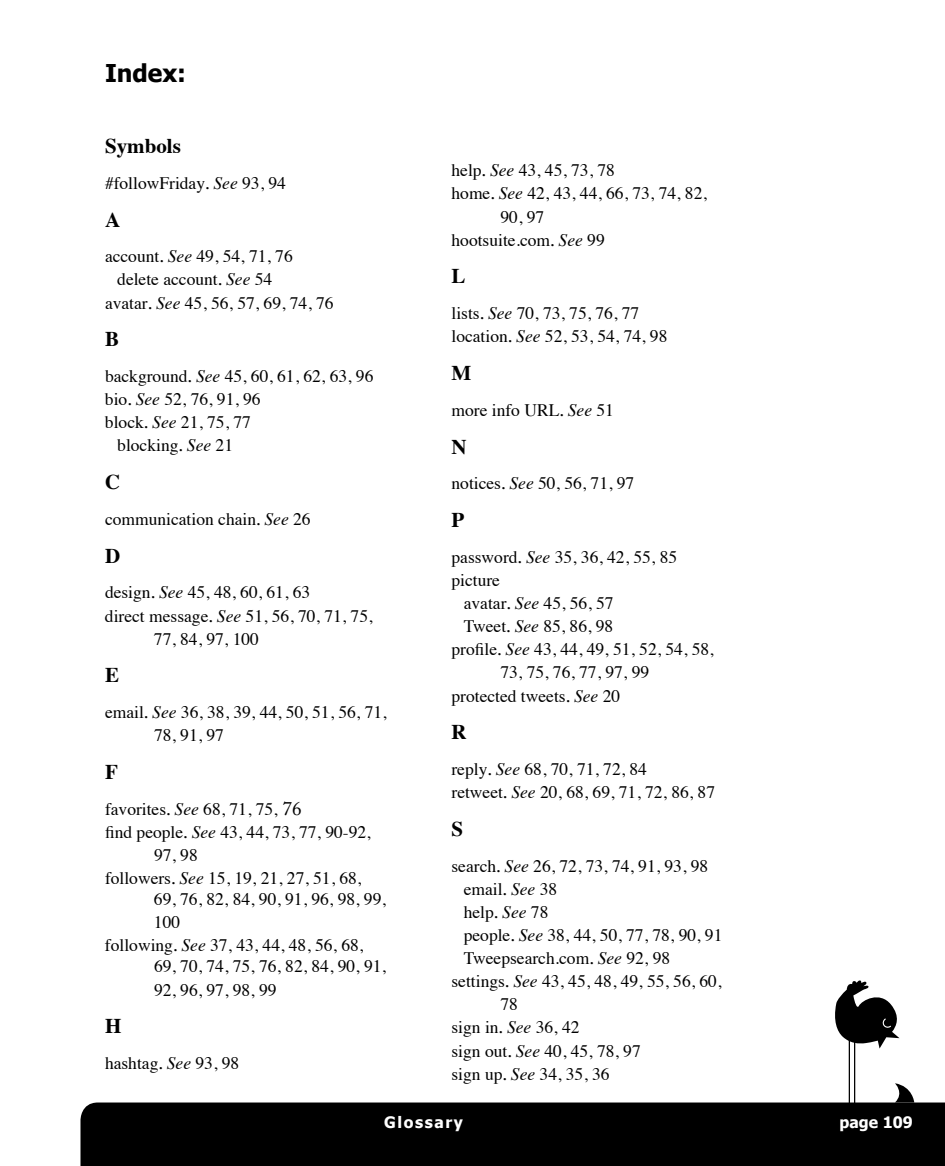
<style>
.page{position:relative;width:945px;height:1166px;background:#fff}
.page>*{position:absolute;margin:0;border:0;box-sizing:border-box;transform-origin:0 0}
.t1{font:700 24.5px "Tahoma";color:#000}
.t2{font:700 21px "Times";color:#000}
.t3{font:17.5px/23.1px "Times";color:#000}
.t4{font:700 15.75px "Tahoma";letter-spacing:.1em;color:#fff}
.s1{font-family:"Adobe Caslon Pro";font-size:19.25px}
.s2{font-style:italic}
</style>
<div class="page">
<hr style="left:849px;top:1039px;width:1px;height:77px;background:#000">
<hr style="left:854px;top:1039px;width:1px;height:77px;background:#000">
<svg style="left:835px;top:980px;width:65px;height:68px"></svg>
<div style="left:80px;top:1102px;width:865px;height:64px;background:#000"></div>
<svg style="left:895px;top:1083px;width:19px;height:19px"></svg>
<p class="t1" style="left:105px;top:56px;width:83px">Index:</p>
<p class="t2" style="left:105px;top:126px;width:77px">Symbols</p>
<p class="t3" style="left:105px;top:170px;width:182px">#followFriday<span class="s1">.</span> <span class="s2">See</span> 93, 94</p>
<p class="t2" style="left:105px;top:199px;width:17px">A</p>
<p class="t3" style="left:105px;top:243px;width:189px">account<span class="s1">.</span> <span class="s2">See</span> 49, 54, 71, 76</p>
<p class="t3" style="left:117px;top:266px;width:157px">delete account<span class="s1">.</span> <span class="s2">See</span> 54</p>
<p class="t3" style="left:105px;top:289px;width:230px">avatar<span class="s1">.</span> <span class="s2">See</span> 45, 56, 57, 69, 74, 76</p>
<p class="t2" style="left:105px;top:319px;width:16px">B</p>
<p class="t3" style="left:105px;top:363px;width:270px">background<span class="s1">.</span> <span class="s2">See</span> 45, 60, 61, 62, 63, 96</p>
<p class="t3" style="left:105px;top:386px;width:157px">bio<span class="s1">.</span> <span class="s2">See</span> 52, 76, 91, 96</p>
<p class="t3" style="left:105px;top:409px;width:147px">block<span class="s1">.</span> <span class="s2">See</span> 21, 75, 77</p>
<p class="t3" style="left:117px;top:432px;width:117px">blocking<span class="s1">.</span> <span class="s2">See</span> 21</p>
<p class="t2" style="left:105px;top:462px;width:17px">C</p>
<p class="t3" style="left:105px;top:506px;width:207px">communication chain<span class="s1">.</span> <span class="s2">See</span> 26</p>
<p class="t2" style="left:105px;top:535px;width:17px">D</p>
<p class="t3" style="left:105px;top:579px;width:207px">design<span class="s1">.</span> <span class="s2">See</span> 45, 48, 60, 61, 63</p>
<p class="t3" style="left:105px;top:602px;width:269px">direct message<span class="s1">.</span> <span class="s2">See</span> 51, 56, 70, 71, 75,</p>
<p class="t3" style="left:154px;top:625px;width:106px">77, 84, 97, 100</p>
<p class="t2" style="left:105px;top:655px;width:16px">E</p>
<p class="t3" style="left:154px;top:699px;width:234px;text-indent:-49px">email<span class="s1">.</span> <span class="s2">See</span> 36, 38, 39, 44, 50, 51, 56, 71,<br>78, 91, 97</p>
<p class="t2" style="left:105px;top:752px;width:14px">F</p>
<p class="t3" style="left:105px;top:796px;width:198px">favorites<span class="s1">.</span> <span class="s2">See</span> 68, 71, 75, <span class="s1">76</span></p>
<p class="t3" style="left:105px;top:819px;width:267px">find people<span class="s1">.</span> <span class="s2">See</span> 43, 44, 73, 77, 90-92,</p>
<p class="t3" style="left:154px;top:842px;width:45px">97, 98</p>
<p class="t3" style="left:105px;top:865px;width:258px">followers<span class="s1">.</span> <span class="s2">See</span> 15, 19, 21, 27, 51, 68,</p>
<p class="t3" style="left:154px;top:886px;width:233px">69, 76, 82, 84, 90, 91, 96, 98, 99,</p>
<p class="t3" style="left:154px;top:909px;width:28px">100</p>
<p class="t3" style="left:105px;top:932px;width:260px">following<span class="s1">.</span> <span class="s2">See</span> 37, 43, 44, 48, 56, 68,</p>
<p class="t3" style="left:154px;top:953px;width:233px">69, 70, 74, 75, 76, 82, 84, 90, 91,<br>92, 96, 97, 98, 99</p>
<p class="t2" style="left:105px;top:1006px;width:18px">H</p>
<p class="t3" style="left:105px;top:1050px;width:136px">hashtag<span class="s1">.</span> <span class="s2">See</span> 93, 98</p>
<p class="t3" style="left:452px;top:157px;width:165px">help<span class="s1">.</span> <span class="s2">See</span> 43, 45, 73, 78</p>
<p class="t3" style="left:452px;top:180px;width:257px">home<span class="s1">.</span> <span class="s2">See</span> 42, 43, 44, 66, 73, 74, 82,</p>
<p class="t3" style="left:501px;top:203px;width:45px">90, 97</p>
<p class="t3" style="left:452px;top:227px;width:155px">hootsuite.com<span class="s1">.</span> <span class="s2">See</span> 99</p>
<p class="t2" style="left:452px;top:256px;width:16px">L</p>
<p class="t3" style="left:451px;top:300px;width:217px">lists<span class="s1">.</span> <span class="s2">See</span> 70, 73, 75, 76, 77 location<span class="s1">.</span> <span class="s2">See</span> 52, 53, 54, 74, 98</p>
<p class="t2" style="left:452px;top:353px;width:21px">M</p>
<p class="t3" style="left:452px;top:397px;width:164px">more info URL<span class="s1">.</span> <span class="s2">See</span> 51</p>
<p class="t2" style="left:452px;top:426px;width:17px">N</p>
<p class="t3" style="left:452px;top:470px;width:184px">notices<span class="s1">.</span> <span class="s2">See</span> 50, 56, 71, 97</p>
<p class="t2" style="left:452px;top:500px;width:14px">P</p>
<p class="t3" style="left:452px;top:544px;width:227px">password<span class="s1">.</span> <span class="s2">See</span> 35, 36, 42, 55, 85</p>
<p class="t3" style="left:452px;top:567px;width:50px">picture</p>
<p class="t3" style="left:464px;top:590px;width:151px">avatar<span class="s1">.</span> <span class="s2">See</span> 45, 56, 57</p>
<p class="t3" style="left:464px;top:613px;width:151px">Tweet<span class="s1">.</span> <span class="s2">See</span> 85, 86, 98</p>
<p class="t3" style="left:451px;top:636px;width:264px">profile<span class="s1">.</span> <span class="s2">See</span> 43, 44, 49, 51, 52, 54, 58,</p>
<p class="t3" style="left:500px;top:659px;width:150px">73, 75, 76, 77, 97, 99</p>
<p class="t3" style="left:451px;top:682px;width:170px">protected tweets<span class="s1">.</span> <span class="s2">See</span> 20</p>
<p class="t2" style="left:452px;top:712px;width:17px">R</p>
<p class="t3" style="left:452px;top:756px;width:265px">reply<span class="s1">.</span> <span class="s2">See</span> 68, 70, 71, 72, 84<br>retweet<span class="s1">.</span> <span class="s2">See</span> 20, 68, 69, 71, 72, 86, 87</p>
<p class="t2" style="left:452px;top:808px;width:13px">S</p>
<p class="t3" style="left:452px;top:852px;width:258px">search<span class="s1">.</span> <span class="s2">See</span> 26, 72, 73, 74, 91, 93, 98</p>
<p class="t3" style="left:464px;top:875px;width:95px">email<span class="s1">.</span> <span class="s2">See</span> 38</p>
<p class="t3" style="left:464px;top:899px;width:86px">help<span class="s1">.</span> <span class="s2">See</span> 78</p>
<p class="t3" style="left:464px;top:922px;width:260px">people<span class="s1">.</span> <span class="s2">See</span> 38, 44, 50, 77, 78, 90, 91</p>
<p class="t3" style="left:464px;top:945px;width:208px">Tweepsearch.com<span class="s1">.</span> <span class="s2">See</span> 92, 98</p>
<p class="t3" style="left:452px;top:968px;width:271px">settings<span class="s1">.</span> <span class="s2">See</span> 43, 45, 48, 49, 55, 56, 60,</p>
<p class="t3" style="left:501px;top:991px;width:19px">78</p>
<p class="t3" style="left:452px;top:1014px;width:129px">sign in<span class="s1">.</span> <span class="s2">See</span> 36, 42</p>
<p class="t3" style="left:451px;top:1037px;width:191px">sign out<span class="s1">.</span> <span class="s2">See</span> 40, 45, 78, 97</p>
<p class="t3" style="left:451px;top:1060px;width:160px">sign up<span class="s1">.</span> <span class="s2">See</span> 34, 35, 36</p>
<p class="t4" style="left:384px;top:1110px;width:80px">Glossary</p>
<p class="t4" style="left:840px;top:1110px;width:75px">page 109</p>
</div>
